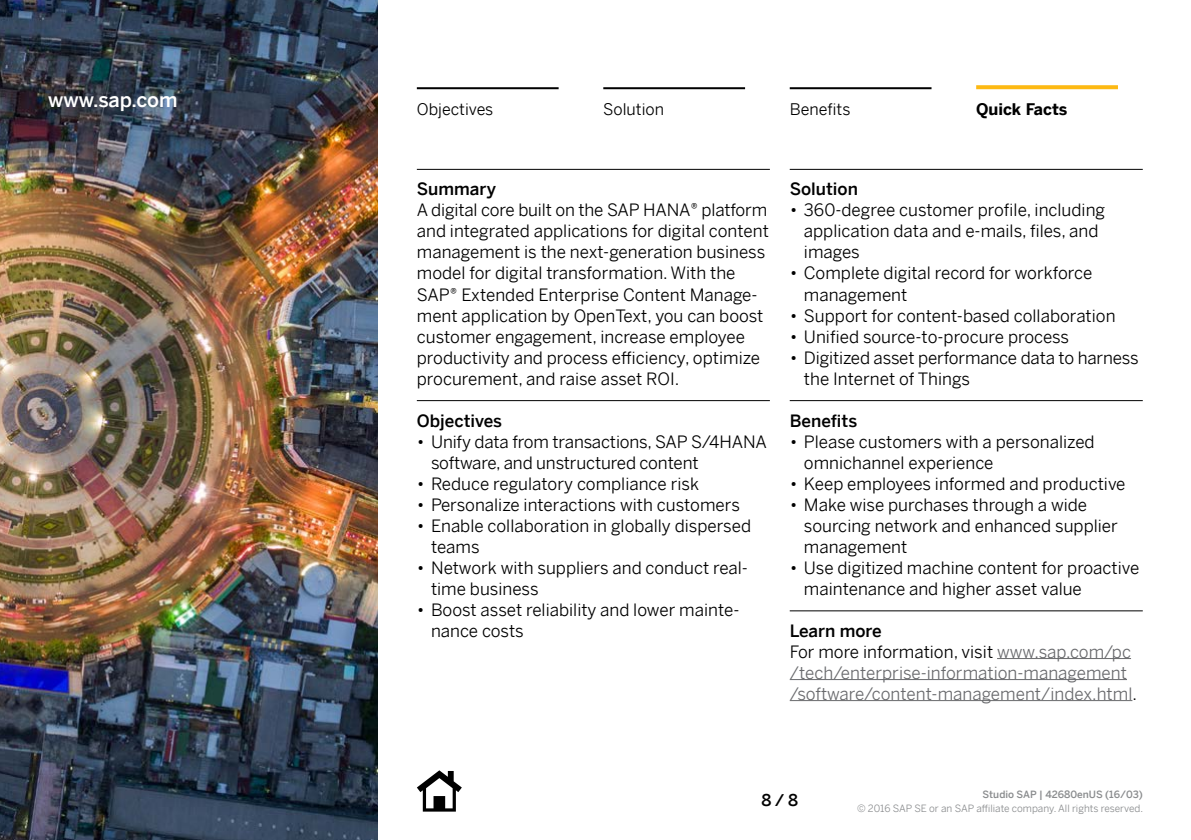
<style>
.page{position:relative;width:1191px;height:840px;background:#fff}
.page>*{position:absolute;margin:0;border:0;box-sizing:border-box;transform-origin:0 0}
.t1{font:500 20px "Benton Sans";color:#fff}
.t2{font:17px/21px "Benton Sans";color:#000}
.t3{font:17px/21px "Benton Sans";color:#696a6d}
.t4{font:500 17px "Benton Sans";color:#000}
.t5{font:16px "Benton Sans";color:#000}
.t6{font:700 16px "Benton Sans";color:#000}
.t7{font:500 16px "Benton Sans";color:#000}
.t8{font:10px "Benton Sans";color:#8a8c8e}
.t9{font:500 10px "Benton Sans";color:#8a8c8e}
.s1{font-weight:300}
.s2{font-weight:500;color:#000}
.s3{color:#000}
</style>
<div class="page">
<hr style="left:417px;top:169px;width:353px;height:1px;background:#000">
<hr style="left:417px;top:400px;width:353px;height:1px;background:#000">
<hr style="left:789px;top:169px;width:353px;height:1px;background:#000">
<hr style="left:789px;top:400px;width:353px;height:1px;background:#000">
<hr style="left:789px;top:610px;width:353px;height:1px;background:#000">
<hr style="left:997px;top:657px;width:134px;height:1px;background:#696a6d">
<hr style="left:789px;top:678px;width:338px;height:1px;background:#696a6d">
<hr style="left:789px;top:699px;width:343px;height:1px;background:#696a6d">
<img style="left:0;top:0;width:377px;height:839px">
<svg style="left:976px;top:85px;width:142px;height:4px"></svg>
<hr style="left:789px;top:87px;width:142px;height:2px;background:#000">
<hr style="left:603px;top:87px;width:142px;height:2px;background:#000">
<hr style="left:417px;top:87px;width:141px;height:2px;background:#000">
<svg style="left:417px;top:770px;width:45px;height:41px"></svg>
<p class="t1" style="left:48px;top:82px;width:131px">www.sap.com</p>
<p class="t5" style="left:417px;top:95px;width:78px">Objectives</p>
<p class="t5" style="left:603px;top:95px;width:62px">Solution</p>
<p class="t5" style="left:789px;top:95px;width:62px">Benefits</p>
<p class="t6" style="left:976px;top:95px;width:93px">Quick Facts</p>
<p class="t4" style="left:417px;top:174px;width:81px">Summary</p>
<p class="t2" style="left:417px;top:197px;width:353px">A digital core built on the SAP HANA® platform and integrated applications for digital content management is the next-generation business model for digital transformation. With the SAP® Extended Enterprise Content Manage&shy;ment application by OpenText, you can boost customer engagement, increase employee productivity and process efficiency, optimize procurement, and raise asset ROI.</p>
<p class="t4" style="left:417px;top:405px;width:87px">Objectives</p>
<p class="t2" style="left:431px;top:428px;width:337px;text-indent:-14px"><span class="s1">•</span> Unify data from transactions, SAP S/4HANA software, and unstructured content</p>
<p class="t2" style="left:417px;top:470px;width:284px"><span class="s1">•</span> Reduce regulatory compliance risk</p>
<p class="t2" style="left:417px;top:491px;width:324px"><span class="s1">•</span> Personalize interactions with customers</p>
<p class="t2" style="left:431px;top:512px;width:321px;text-indent:-14px"><span class="s1">•</span> Enable collaboration in globally dispersed teams</p>
<p class="t2" style="left:431px;top:554px;width:318px;text-indent:-14px"><span class="s1">•</span> Network with suppliers and conduct real&shy;time business</p>
<p class="t2" style="left:431px;top:596px;width:310px;text-indent:-14px"><span class="s1">•</span> Boost asset reliability and lower mainte&shy;nance costs</p>
<p class="t4" style="left:789px;top:174px;width:70px">Solution</p>
<p class="t2" style="left:804px;top:197px;width:303px;text-indent:-14px"><span class="s1">•</span> 360-degree customer profile, including application data and e-mails, files, and images</p>
<p class="t2" style="left:804px;top:260px;width:290px;text-indent:-14px"><span class="s1">•</span> Complete digital record for workforce management</p>
<p class="t2" style="left:789px;top:302px;width:327px"><span class="s1">•</span> Support for content-based collaboration</p>
<p class="t2" style="left:789px;top:323px;width:281px"><span class="s1">•</span> Unified source-to-procure process</p>
<p class="t2" style="left:804px;top:344px;width:336px;text-indent:-14px"><span class="s1">•</span> Digitized asset performance data to harness the Internet of Things</p>
<p class="t4" style="left:789px;top:405px;width:69px">Benefits</p>
<p class="t2" style="left:804px;top:428px;width:292px;text-indent:-14px"><span class="s1">•</span> Please customers with a personalized omnichannel experience</p>
<p class="t2" style="left:789px;top:470px;width:337px"><span class="s1">•</span> Keep employees informed and productive</p>
<p class="t2" style="left:804px;top:491px;width:315px;text-indent:-14px"><span class="s1">•</span> Make wise purchases through a wide sourcing network and enhanced supplier management</p>
<p class="t2" style="left:804px;top:554px;width:337px;text-indent:-14px"><span class="s1">•</span> Use digitized machine content for proactive maintenance and higher asset value</p>
<p class="t3" style="left:789px;top:617px;width:349px"><span class="s2">Learn more<br></span><span class="s3">For more information, visit</span> www.sap.com/pc /tech/enterprise-information-management /software/content-management/index.html<span class="s3">.</span></p>
<p class="t7" style="left:761px;top:786px;width:38px">8/8</p>
<p class="t9" style="left:982px;top:784px;width:162px">Studio SAP | 42680enUS (16/03)</p>
<p class="t8" style="left:857px;top:799px;width:287px">© 2016 SAP SE or an SAP affiliate company. All rights reserved.</p>
</div>
